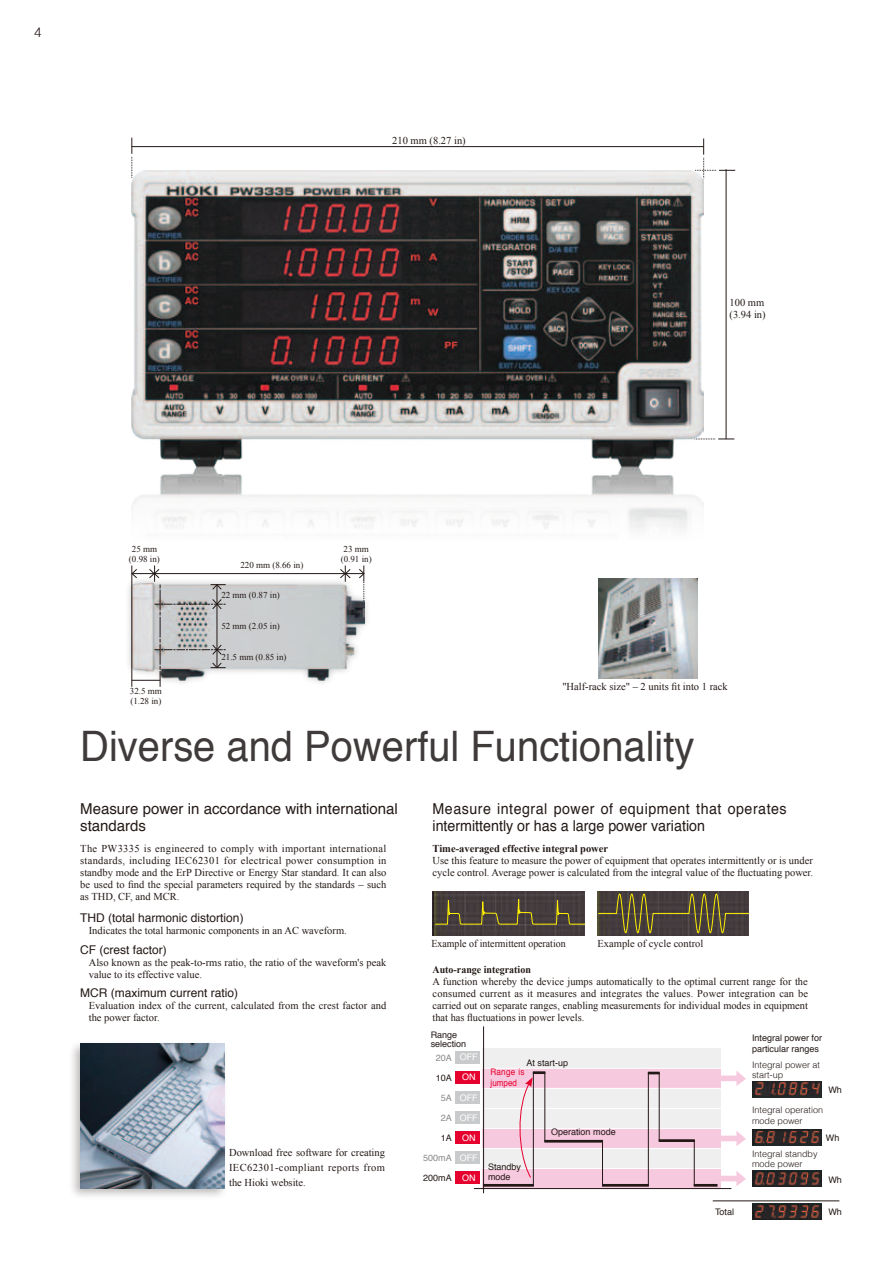
<style>
.page{position:relative;width:893px;height:1263px;background:#fff}
.page>*{position:absolute;margin:0;border:0;box-sizing:border-box;transform-origin:0 0}
.t1{font:42px "Helvetica";color:#3f3b3a;scale:.95 1}
.t2{font:15px/16.5px "Helvetica";letter-spacing:.035em;color:#231916;scale:.95 1}
.t3{font:15px/16.5px "Helvetica";color:#231916}
.t4{font:300 13.5px "Helvetica";color:#231916}
.t5{font:12px "Helvetica";color:#231916}
.t6{font:10.5px/12px "Times New Roman";color:#231916}
.t7{font:700 10.5px "Times New Roman";color:#231916}
.t8{font:10.5px "Times New Roman";color:#231916;scale:.94 1}
.t9{font:700 10.5px "Times New Roman";color:#231916;scale:.95 1}
.t10{font:9px/10.5px "Helvetica";color:#231916}
.t11{font:9px/10.5px "Times New Roman";color:#231916;text-align:center}
.t12{font:300 9px/10.5px "Helvetica";color:#231916}
.t13{font:9px "Helvetica";color:#898989}
.t14{font:9px "Helvetica";color:#fff}
.t15{font:9px/10.5px "Helvetica";letter-spacing:.01em;color:#e6002d;scale:.9 1}
.s1{color:#fff}
</style>
<div class="page">
<hr style="left:132px;top:146px;width:572px;height:1px;background:#231916">
<hr style="left:726px;top:169px;width:1px;height:270px;background:#231916">
<svg style="left:132px;top:138px;width:1px;height:32px"></svg>
<svg style="left:704px;top:439px;width:30px;height:1px"></svg>
<svg style="left:695px;top:139px;width:40px;height:39px"></svg>
<img style="left:132px;top:170px;width:572px;height:509px">
<div style="left:68px;top:1040px;width:160px;height:160px;background:#231916;opacity:.3"></div>
<img style="left:80px;top:1044px;width:144px;height:144px">
<img style="left:598px;top:578px;width:100px;height:100px">
<div style="left:125px;top:575px;width:246px;height:112px;background:#231916;opacity:.3"></div>
<img style="left:226px;top:582px;width:138px;height:98px">
<hr style="left:154px;top:573px;width:191px;height:1px;background:#231916">
<svg style="left:133px;top:565px;width:93px;height:122px"></svg>
<hr style="left:132px;top:565px;width:1px;height:122px;background:#231916">
<svg style="left:340px;top:565px;width:25px;height:36px"></svg>
<svg style="left:435px;top:892px;width:149px;height:43px;background:#4e453b"></svg>
<img style="left:597px;top:892px;width:151px;height:43px">
<svg style="left:598px;top:893px;width:150px;height:40px;background:#564c38"></svg>
<div style="left:482px;top:1048px;width:239px;height:20px;background:#efeff0"></div>
<div style="left:482px;top:1068px;width:239px;height:20px;background:#f7c9de"></div>
<svg style="left:482px;top:1169px;width:239px;height:19px"></svg>
<hr style="left:474px;top:1188px;width:257px;height:1px;background:#231916">
<hr style="left:482px;top:1068px;width:239px;height:1px;background:#fff">
<hr style="left:483px;top:1026px;width:1px;height:167px;background:#231916">
<div style="left:455px;top:1051px;width:25px;height:12px;background:#c9cacb"></div>
<div style="left:455px;top:1071px;width:25px;height:12px;background:#e6002d"></div>
<div style="left:455px;top:1111px;width:25px;height:13px;background:#c9cacb"></div>
<div style="left:455px;top:1151px;width:25px;height:13px;background:#c9cacb"></div>
<div style="left:455px;top:1171px;width:25px;height:13px;background:#e6002d"></div>
<div style="left:455px;top:1091px;width:25px;height:13px;background:#c9cacb"></div>
<div style="left:455px;top:1131px;width:25px;height:13px;background:#e6002d"></div>
<svg style="left:483px;top:1070px;width:263px;height:116px"></svg>
<hr style="left:713px;top:1200px;width:126px;height:1px;background:#231916">
<img style="left:752px;top:1081px;width:70px;height:16px">
<img style="left:752px;top:1129px;width:70px;height:16px">
<img style="left:752px;top:1171px;width:70px;height:15px">
<img style="left:752px;top:1204px;width:70px;height:16px">
<p class="t4" style="left:34px;top:21px;width:9px">4</p>
<p class="t6" style="left:392px;top:134px;width:75px">210 mm (8.27 in)</p>
<p class="t6" style="left:729px;top:297px;width:38px">100 mm (3.94 in)</p>
<p class="t11" style="left:129px;top:543px;width:32px">25 mm (0.98 in)</p>
<p class="t11" style="left:341px;top:543px;width:32px">23 mm (0.91 in)</p>
<p class="t11" style="left:240px;top:559px;width:64px">220 mm (8.66 in)</p>
<p class="t11" style="left:221px;top:589px;width:60px">22 mm (0.87 in)</p>
<p class="t11" style="left:221px;top:620px;width:60px">52 mm (2.05 in)</p>
<p class="t11" style="left:130px;top:685px;width:34px;text-align:left">32.5 mm (1.28 in)</p>
<p class="t11" style="left:221px;top:652px;width:67px">21.5 mm (0.85 in)</p>
<p class="t6" style="left:562px;top:680px;width:167px">"Half-rack size" – 2 units fit into 1 rack</p>
<h1 class="t1" style="left:80px;top:714px;width:648px">Diverse and Powerful Functionality</h1>
<h2 class="t3" style="left:80px;top:801px;width:319px">Measure power in accordance with international standards</h2>
<h2 class="t2" style="left:433px;top:801px;width:374px">Measure integral power of equipment that operates intermittently or has a large power variation</h2>
<p class="t6" style="left:80px;top:842px;width:308px;text-align:justify">The PW3335 is engineered to comply with important international standards, including IEC62301 for electrical power consumption in standby mode and the ErP Directive or Energy Star standard. It can also be used to find the special parameters required by the standards – such as THD, CF, and MCR.</p>
<p class="t5" style="left:80px;top:909px;width:165px">THD (total harmonic distortion)</p>
<p class="t5" style="left:80px;top:941px;width:88px">CF (crest factor)</p>
<p class="t5" style="left:80px;top:984px;width:160px">MCR (maximum current ratio)</p>
<p class="t7" style="left:433px;top:841px;width:177px">Time-averaged effective integral power</p>
<p class="t6" style="left:433px;top:854px;width:382px">Use this feature to measure the power of equipment that operates intermittently or is under cycle control. Average power is calculated from the integral value of the fluctuating power.</p>
<p class="t6" style="left:89px;top:924px;width:260px">Indicates the total harmonic components in an AC waveform.</p>
<p class="t6" style="left:89px;top:957px;width:299px">Also known as the peak-to-rms ratio, the ratio of the waveform's peak value to its effective value.</p>
<p class="t6" style="left:89px;top:999px;width:299px">Evaluation index of the current, calculated from the crest factor and the power factor.</p>
<p class="t8" style="left:432px;top:936px;width:144px">Example of intermittent operation</p>
<p class="t6" style="left:597px;top:937px;width:107px">Example of cycle control</p>
<p class="t9" style="left:433px;top:962px;width:105px">Auto-range integration</p>
<p class="t6" style="left:433px;top:975px;width:377px;text-align:justify">A function whereby the device jumps automatically to the optimal current range for the consumed current as it measures and integrates the values. Power integration can be carried out on separate ranges, enabling measurements for individual modes in equipment that has fluctuations in power levels.</p>
<p class="t6" style="left:229px;top:1145px;width:157px;line-height:15px;text-align:justify">Download free software for creating IEC62301-compliant reports from the Hioki website.</p>
<p class="t10" style="left:431px;top:1030px;width:37px;line-height:9px">Range selection</p>
<p class="t13" style="left:436px;top:1050px;width:44px">20A <span class="s1">OFF</span></p>
<p class="t14" style="left:462px;top:1070px;width:15px">ON</p>
<p class="t14" style="left:460px;top:1110px;width:20px">OFF</p>
<p class="t14" style="left:460px;top:1151px;width:20px">OFF</p>
<p class="t14" style="left:462px;top:1171px;width:15px">ON</p>
<p class="t10" style="left:436px;top:1072px;width:18px">10A</p>
<p class="t13" style="left:441px;top:1091px;width:13px">5A</p>
<p class="t13" style="left:441px;top:1111px;width:13px">2A</p>
<p class="t10" style="left:441px;top:1133px;width:13px">1A</p>
<p class="t13" style="left:423px;top:1151px;width:30px">500mA</p>
<p class="t10" style="left:423px;top:1173px;width:30px">200mA</p>
<p class="t14" style="left:460px;top:1090px;width:20px">OFF</p>
<p class="t14" style="left:462px;top:1130px;width:15px">ON</p>
<p class="t10" style="left:752px;top:1033px;width:72px">Integral power for particular ranges</p>
<p class="t10" style="left:527px;top:1058px;width:43px">At start-up</p>
<p class="t12" style="left:752px;top:1059px;width:70px">Integral power at start-up</p>
<p class="t12" style="left:752px;top:1104px;width:73px">Integral operation mode power</p>
<p class="t12" style="left:752px;top:1148px;width:67px">Integral standby mode power</p>
<p class="t10" style="left:715px;top:1206px;width:21px">Total</p>
<p class="t15" style="left:491px;top:1067px;width:39px">Range is jumped</p>
<p class="t10" style="left:828px;top:1085px;width:15px">Wh</p>
<p class="t10" style="left:551px;top:1126px;width:66px">Operation mode</p>
<p class="t10" style="left:826px;top:1132px;width:15px">Wh</p>
<p class="t10" style="left:828px;top:1175px;width:15px">Wh</p>
<p class="t10" style="left:828px;top:1206px;width:15px">Wh</p>
<p class="t10" style="left:488px;top:1161px;width:35px">Standby mode</p>
</div>
